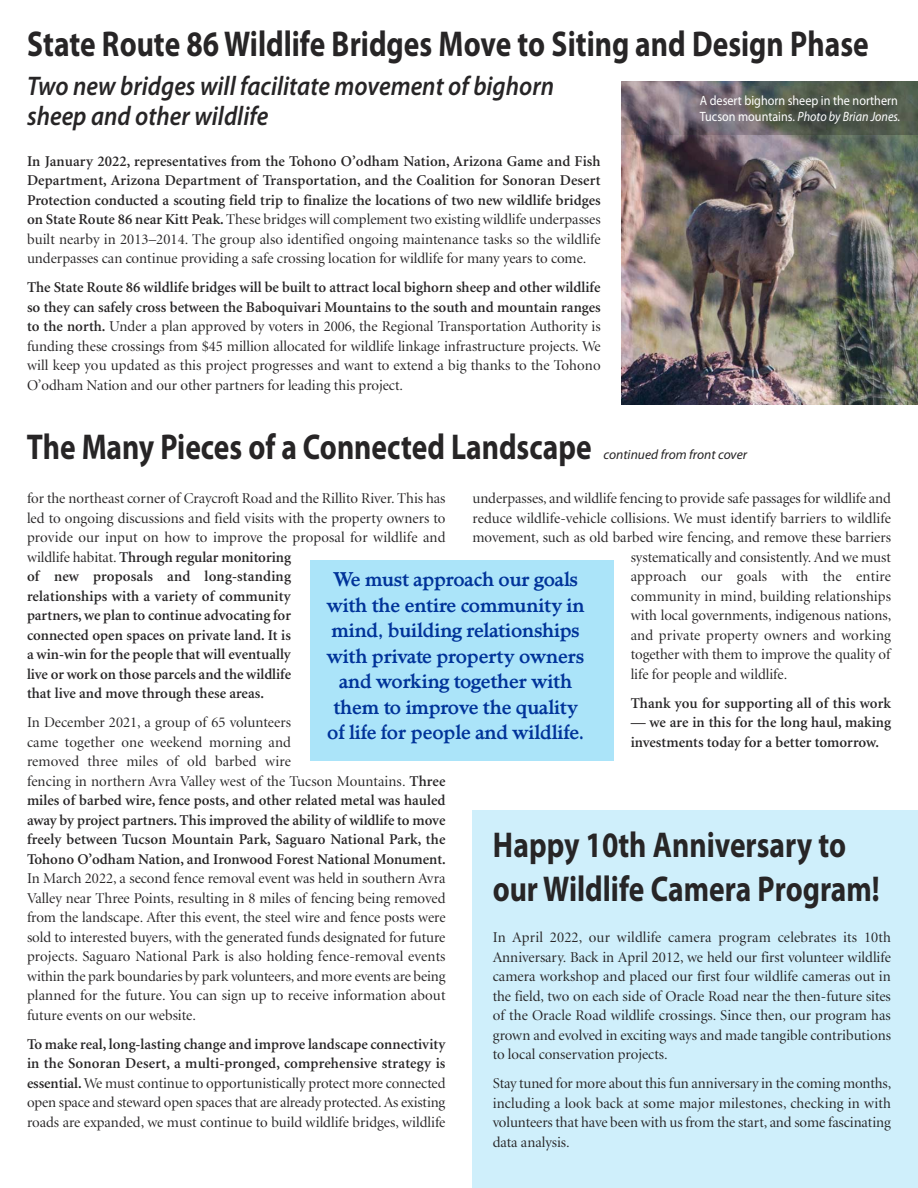
<style>
.page{position:relative;width:918px;height:1188px;background:#fff}
.page>*{position:absolute;margin:0;border:0;box-sizing:border-box;transform-origin:0 0}
.t1{font:700 36px/43.5px "Myriad Pro";color:#272526;scale:.82 1}
.t2{font:italic 600 27px/30px "Myriad Pro";color:#272526;scale:.9 1}
.t3{font:700 21px/25.5px "TC Administer";color:#039;text-align:center;scale:.94 1}
.t4{font:15px/19.5px "Minion Display";color:#272526;text-align:justify}
.t5{font:600 15px/19.5px "Minion";color:#272526;text-align:justify}
.t6{font:13.5px/16.2px "Myriad Pro";color:#fff;scale:.9 1}
.t7{font:italic 13.5px "Myriad Pro";color:#272526}
.s1{font-family:"Minion";font-weight:600}
.s2{font-style:italic}
.s3{font-family:"Minion Display";font-weight:400}
</style>
<div class="page">
<div style="left:310px;top:560px;width:304px;height:201px;background:#abe4f9"></div>
<img style="left:621px;top:135px;width:297px;height:270px">
<div style="left:472px;top:810px;width:446px;height:378px;background:#cfeffb"></div>
<img style="left:621px;top:81px;width:297px;height:5px">
<img style="left:621px;top:86px;width:58px;height:49px">
<img style="left:679px;top:86px;width:239px;height:74px">
<h1 class="t1" style="left:27px;top:25px;width:1028px">State Route 86 Wildlife Bridges Move to Siting and Design Phase</h1>
<h2 class="t2" style="left:27px;top:73px;width:587px">Two new bridges will facilitate movement of bighorn sheep and other wildlife</h2>
<p class="t5" style="left:27px;top:153px;width:575px">In January 2022, representatives from the Tohono O’odham Nation, Arizona Game and Fish Department, Arizona Department of Transportation, and the Coalition for Sonoran Desert Protection conducted a scouting field trip to finalize the locations of two new wildlife bridges</p>
<p class="t4" style="left:27px;top:211px;width:575px"><span class="s1">on State Route 86 near Kitt Peak.</span> These bridges will complement two existing wildlife underpasses built nearby in 2013–2014. The group also identified ongoing maintenance tasks so the wildlife underpasses can continue providing a safe crossing location for wildlife for many years to come.</p>
<p class="t5" style="left:27px;top:279px;width:575px">The State Route 86 wildlife bridges will be built to attract local bighorn sheep and other wildlife so they can safely cross between the Baboquivari Mountains to the south and mountain ranges</p>
<p class="t4" style="left:27px;top:318px;width:575px"><span class="s1">to the north.</span> Under a plan approved by voters in 2006, the Regional Transportation Authority is funding these crossings from $45 million allocated for wildlife linkage infrastructure projects. We will keep you updated as this project progresses and want to extend a big thanks to the Tohono O’odham Nation and our other partners for leading this project.</p>
<p class="t6" style="left:700px;top:93px;width:225px">A desert bighorn sheep in the northern<br>Tucson mountains. <span class="s2">Photo by Brian Jones.</span></p>
<h1 class="t1" style="left:27px;top:428px;width:690px">The Many Pieces of a Connected Landscape</h1>
<p class="t7" style="left:604px;top:449px;width:145px">continued from front cover</p>
<p class="t4" style="left:472px;top:490px;width:420px">underpasses, and wildlife fencing to provide safe passages for wildlife and</p>
<p class="t4" style="left:472px;top:510px;width:420px">reduce wildlife-vehicle collisions. We must identify barriers to wildlife</p>
<p class="t4" style="left:472px;top:529px;width:420px">movement, such as old barbed wire fencing, and remove these barriers</p>
<p class="t4" style="left:631px;top:549px;width:262px">systematically and consistently. And we must</p>
<p class="t4" style="left:631px;top:568px;width:262px">approach our goals with the entire</p>
<p class="t4" style="left:631px;top:588px;width:262px">community in mind, building relationships</p>
<p class="t4" style="left:631px;top:607px;width:262px">with local governments, indigenous nations,</p>
<p class="t4" style="left:631px;top:627px;width:262px">and private property owners and working</p>
<p class="t4" style="left:631px;top:646px;width:261px">together with them to improve the quality of</p>
<p class="t4" style="left:631px;top:666px;width:158px">life for people and wildlife.</p>
<p class="t5" style="left:631px;top:695px;width:262px">Thank you for supporting all of this work</p>
<p class="t5" style="left:631px;top:714px;width:262px">— we are in this for the long haul, making investments today for a better tomorrow.</p>
<p class="t4" style="left:27px;top:490px;width:420px">for the northeast corner of Craycroft Road and the Rillito River. This has led to ongoing discussions and field visits with the property owners to provide our input on how to improve the proposal for wildlife and</p>
<p class="t5" style="left:27px;top:549px;width:266px"><span class="s3">wildlife habitat.</span> Through regular monitoring of new proposals and long-standing relationships with a variety of community partners, we plan to continue advocating for connected open spaces on private land. It is a win-win for the people that will eventually live or work on those parcels and the wildlife that live and move through these areas.</p>
<p class="t4" style="left:27px;top:714px;width:420px;text-align:left">In December 2021, a group of 65 volunteers<br>came together one weekend morning and<br>removed three miles of old barbed wire<br>fencing in northern Avra Valley west of the Tucson Mountains. <span class="s1">Three</span></p>
<p class="t5" style="left:27px;top:792px;width:420px">miles of barbed wire, fence posts, and other related metal was hauled away by project partners. This improved the ability of wildlife to move freely between Tucson Mountain Park, Saguaro National Park, the Tohono O’odham Nation, and Ironwood Forest National Monument.</p>
<p class="t4" style="left:27px;top:870px;width:420px">In March 2022, a second fence removal event was held in southern Avra Valley near Three Points, resulting in 8 miles of fencing being removed from the landscape. After this event, the steel wire and fence posts were sold to interested buyers, with the generated funds designated for future projects. Saguaro National Park is also holding fence-removal events within the park boundaries by park volunteers, and more events are being planned for the future. You can sign up to receive information about future events on our website.</p>
<p class="t5" style="left:27px;top:1036px;width:420px">To make real, long-lasting change and improve landscape connectivity in the Sonoran Desert, a multi-pronged, comprehensive strategy is</p>
<p class="t4" style="left:27px;top:1075px;width:420px"><span class="s1">essential.</span> We must continue to opportunistically protect more connected open space and steward open spaces that are already protected. As existing roads are expanded, we must continue to build wildlife bridges, wildlife</p>
<h3 class="t3" style="left:327px;top:568px;width:276px">We must approach our goals with the entire community in mind, building relationships with private property owners and working together with them to improve the quality of life for people and wildlife.</h3>
<h1 class="t1" style="left:493px;top:826px;width:474px">Happy 10th Anniversary to our Wildlife Camera Program!</h1>
<p class="t4" style="left:493px;top:929px;width:400px">In April 2022, our wildlife camera program celebrates its 10th Anniversary. Back in April 2012, we held our first volunteer wildlife camera workshop and placed our first four wildlife cameras out in the field, two on each side of Oracle Road near the then-future sites of the Oracle Road wildlife crossings. Since then, our program has grown and evolved in exciting ways and made tangible contributions to local conservation projects.</p>
<p class="t4" style="left:493px;top:1075px;width:400px">Stay tuned for more about this fun anniversary in the coming months, including a look back at some major milestones, checking in with volunteers that have been with us from the start, and some fascinating data analysis.</p>
</div>
